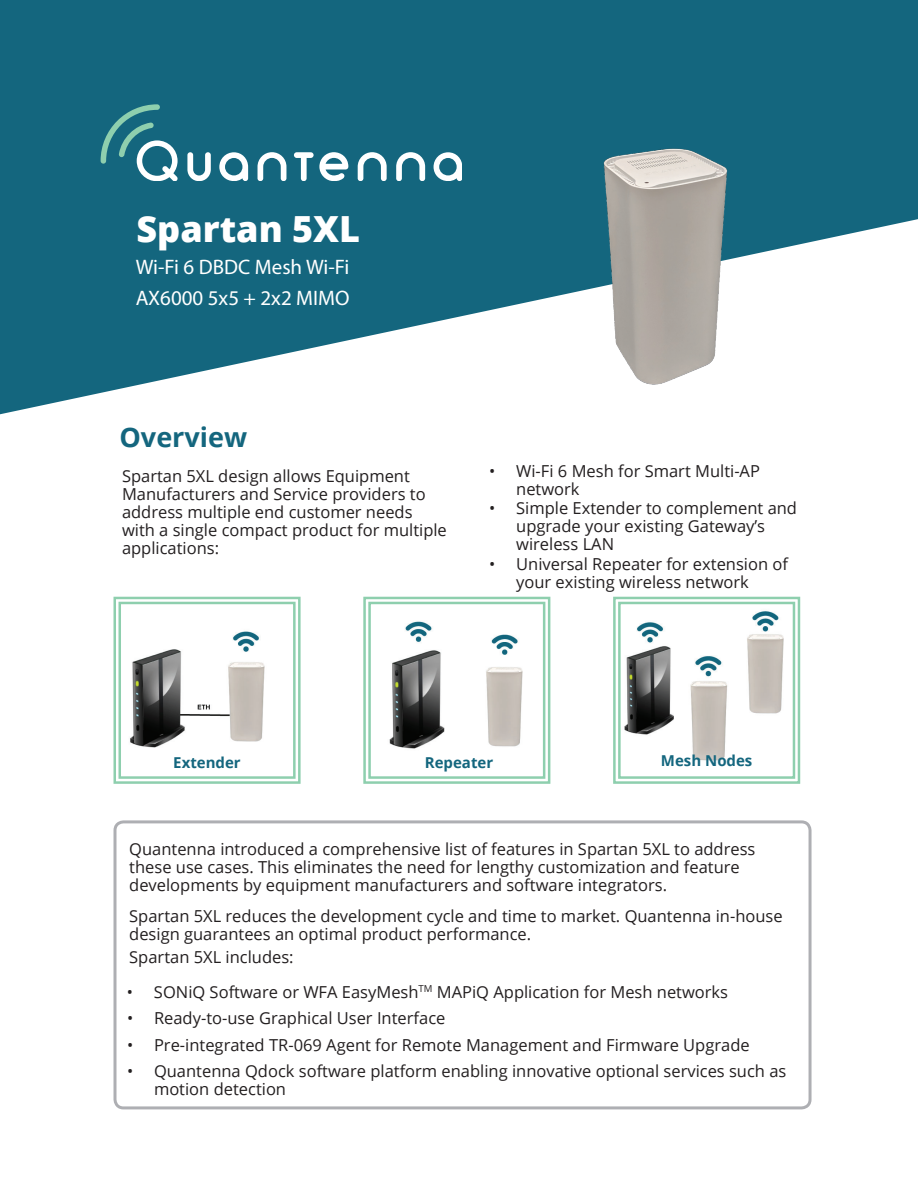
<style>
.page{position:relative;width:918px;height:1188px;background:#fff}
.page>*{position:absolute;margin:0;border:0;box-sizing:border-box;transform-origin:0 0}
.t1{font:800 36px "Open Sans";color:#fff}
.t2{font:700 27px "Open Sans";color:#14667e}
.t3{font:21px/31.5px "Myriad Pro";color:#fff}
.t4{font:16.5px/18px "Open Sans";color:#231f20}
.t5{font:700 15px "Open Sans";color:#14667e}
</style>
<div class="page">
<svg style="left:0;top:0;width:918px;height:414px;fill:#14667e"></svg>
<svg style="left:187px;top:152px;width:24px;height:29px"></svg>
<svg style="left:219px;top:152px;width:29px;height:29px"></svg>
<svg style="left:258px;top:152px;width:28px;height:29px"></svg>
<svg style="left:358px;top:152px;width:29px;height:29px"></svg>
<svg style="left:396px;top:152px;width:29px;height:29px"></svg>
<svg style="left:434px;top:152px;width:27px;height:29px"></svg>
<svg style="left:294px;top:152px;width:54px;height:29px"></svg>
<svg style="left:101px;top:104px;width:77px;height:77px;background:#3e8492"></svg>
<img style="left:522px;top:90px;width:299px;height:324px">
<div style="left:114px;top:820px;width:698px;height:289px;border:3px solid #aeafb3;border-radius:9px"></div>
<svg style="left:363px;top:596px;width:188px;height:188px"></svg>
<div style="left:368px;top:602px;width:177px;height:177px;border:2px solid #8ecfae"></div>
<svg style="left:113px;top:596px;width:188px;height:188px"></svg>
<div style="left:119px;top:602px;width:177px;height:177px;border:2px solid #8ecfae"></div>
<svg style="left:613px;top:596px;width:188px;height:188px"></svg>
<div style="left:618px;top:602px;width:177px;height:177px;border:2px solid #8ecfae"></div>
<h1 class="t1" style="left:136px;top:201px;width:225px">Spartan 5XL</h1>
<p class="t3" style="left:136px;top:251px;width:215px">Wi-Fi 6 DBDC Mesh Wi-Fi<br>AX6000 5x5 + 2x2 MIMO</p>
<h2 class="t2" style="left:120px;top:418px;width:129px">Overview</h2>
<p class="t4" style="left:122px;top:466px;width:326px">Spartan 5XL design allows Equipment Manufacturers and Service providers to address multiple end customer needs with a single compact product for multiple applications:</p>
<p class="t4" style="left:516px;top:462px;width:245px;text-indent:-27px">• Wi-Fi 6 Mesh for Smart Multi-AP network</p>
<p class="t4" style="left:516px;top:499px;width:282px;text-indent:-27px">• Simple Extender to complement and upgrade your existing Gateway’s wireless LAN</p>
<p class="t4" style="left:516px;top:555px;width:273px;text-indent:-27px">• Universal Repeater for extension of your existing wireless network</p>
<p class="t5" style="left:173px;top:752px;width:69px">Extender</p>
<p class="t5" style="left:425px;top:752px;width:70px">Repeater</p>
<p class="t5" style="left:661px;top:750px;width:93px">Mesh Nodes</p>
<p class="t4" style="left:129px;top:840px;width:628px">Quantenna introduced a comprehensive list of features in Spartan 5XL to address these use cases. This eliminates the need for lengthy customization and feature developments by equipment manufacturers and software integrators.</p>
<p class="t4" style="left:129px;top:907px;width:655px">Spartan 5XL reduces the development cycle and time to market. Quantenna in-house design guarantees an optimal product performance.</p>
<p class="t4" style="left:129px;top:947px;width:166px">Spartan 5XL includes:</p>
<p class="t4" style="left:127px;top:982px;width:603px">• SONiQ Software or WFA EasyMesh<sup>TM</sup> MAPiQ Application for Mesh networks</p>
<p class="t4" style="left:127px;top:1009px;width:320px">• Ready-to-use Graphical User Interface</p>
<p class="t4" style="left:127px;top:1035px;width:624px">• Pre-integrated TR-069 Agent for Remote Management and Firmware Upgrade</p>
<p class="t4" style="left:154px;top:1062px;width:634px;text-indent:-27px">• Quantenna Qdock software platform enabling innovative optional services such as motion detection</p>
</div>
